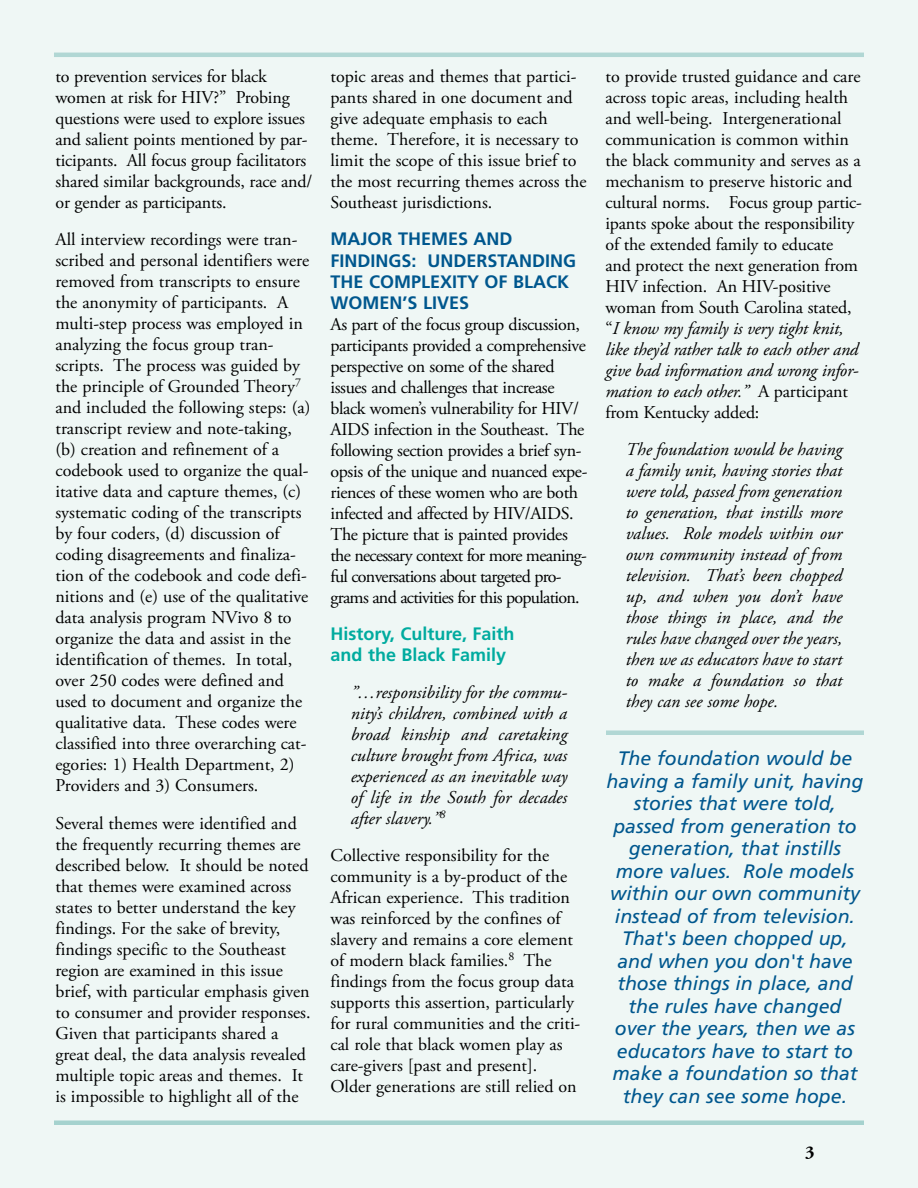
<style>
.page{position:relative;width:918px;height:1188px;background:#eff7f5}
.page>*{position:absolute;margin:0;border:0;box-sizing:border-box;transform-origin:0 0}
.t1{font:italic 19.5px/22.5px "Frutiger";color:#00578e;text-align:center}
.t2{font:18px/21px "Adobe Garamond Pro";color:#000}
.t3{font:italic 18px/21px "Adobe Garamond Pro";color:#000;text-align:justify}
.t4{font:18px/21px "Adobe Garamond Pro";letter-spacing:-.02em;color:#000}
.t5{font:700 18px/21px "Frutiger";color:#00578e}
.t6{font:700 18px/21px "Frutiger";color:#00ab9f}
.t7{font:700 18px "Adobe Garamond Pro";color:#000}
.s1{font-style:italic}
</style>
<div class="page">
<div style="left:54px;top:1120px;width:810px;height:5px;background:#a5d2ce"></div>
<hr style="left:54px;top:53px;width:810px;height:4px;background:#b1d7d4">
<div style="left:606px;top:730px;width:258px;height:5px;background:#b1d7d4"></div>
<p class="t2" style="left:56px;top:66px;width:258px">to prevention services for black women at risk for HIV?” Probing questions were used to explore issues and salient points mentioned by par&shy;ticipants. All focus group facilitators shared similar backgrounds, race and/ or gender as participants.</p>
<p class="t2" style="left:55px;top:230px;width:257px">All interview recordings were tran&shy;scribed and personal identifiers were removed from transcripts to ensure the anonymity of participants. A multi-step process was employed in analyzing the focus group tran&shy;scripts. The process was guided by the principle of Grounded Theory<sup>7 </sup>and included the following steps: (a) transcript review and note-taking, (b) creation and refinement of a codebook used to organize the qual&shy;itative data and capture themes, (c) systematic coding of the transcripts by four coders, (d) discussion of coding disagreements and finaliza&shy;tion of the codebook and code defi&shy;nitions and (e) use of the qualitative data analysis program NVivo 8 to organize the data and assist in the identification of themes. In total, over 250 codes were defined and used to document and organize the qualitative data. These codes were classified into three overarching cat&shy;egories: 1) Health Department, 2)<br>Providers and 3) Consumers.</p>
<p class="t2" style="left:55px;top:813px;width:257px">Several themes were identified and the frequently recurring themes are described below. It should be noted that themes were examined across states to better understand the key findings. For the sake of brevity, findings specific to the Southeast region are examined in this issue brief, with particular emphasis given to consumer and provider responses.<br>Given that participants shared a great deal, the data analysis revealed multiple topic areas and themes. It is impossible to highlight all of the</p>
<p class="t2" style="left:331px;top:67px;width:257px">topic areas and themes that partici&shy;pants shared in one document and give adequate emphasis to each theme. Therefore, it is necessary to limit the scope of this issue brief to the most recurring themes across the Southeast jurisdictions.</p>
<p class="t5" style="left:331px;top:229px;width:247px">MAJOR THEMES AND<br>FINDINGS: UNDERSTANDING<br>THE COMPLEXITY OF BLACK<br>WOMEN’s lives</p>
<p class="t4" style="left:331px;top:314px;width:259px">As part of the focus group discussion, participants provided a comprehensive perspective on some of the shared issues and challenges that increase black women’s vulnerability for HIV/ AIDS infection in the Southeast. The following section provides a brief syn&shy;opsis of the unique and nuanced expe&shy;riences of these women who are both infected and affected by HIV/AIDS.<br>The picture that is painted provides the necessary context for more meaning&shy;ful conversations about targeted pro&shy;grams and activities for this population.</p>
<p class="t6" style="left:331px;top:623px;width:186px">History, Culture, Faith and the Black Family</p>
<p class="t3" style="left:351px;top:682px;width:218px">”…responsibility for the commu&shy;nity’s children, combined with a broad kinship and caretaking culture brought from Africa, was experienced as an inevitable way of life in the South for decades after slavery.”<sup>8</sup></p>
<p class="t2" style="left:330px;top:845px;width:251px">Collective responsibility for the community is a by-product of the African experience. This tradition was reinforced by the confines of slavery and remains a core element of modern black families.<sup>8</sup> The findings from the focus group data supports this assertion, particularly for rural communities and the criti&shy;cal role that black women play as care-givers [past and present].<br>Older generations are still relied on</p>
<p class="t2" style="left:606px;top:67px;width:258px">to provide trusted guidance and care across topic areas, including health and well-being. Intergenerational communication is common within the black community and serves as a mechanism to preserve historic and cultural norms. Focus group partic&shy;ipants spoke about the responsibility of the extended family to educate and protect the next generation from HIV infection. An HIV-positive woman from South Carolina stated, “<span class="s1">I know my family is very tight knit, like they’d rather talk to each other and give bad information and wrong infor&shy;mation to each other.”</span> A participant from Kentucky added:</p>
<p class="t3" style="left:626px;top:440px;width:218px">The foundation would be having a family unit, having stories that were told, passed from generation to generation, that instills more values. Role models within our own community instead of from television. That’s been chopped up, and when you don’t have those things in place, and the rules have changed over the years, then we as educators have to start to make a foundation so that they can see some hope.</p>
<p class="t1" style="left:607px;top:747px;width:258px">The foundation would be having a family unit, having stories that were told, passed from generation to generation, that instills more values. Role models within our own community instead of from television.<br>That's been chopped up, and when you don't have those things in place, and the rules have changed over the years, then we as educators have to start to make a foundation so that they can see some hope.</p>
<p class="t7" style="left:805px;top:1141px;width:11px">3</p>
</div>
